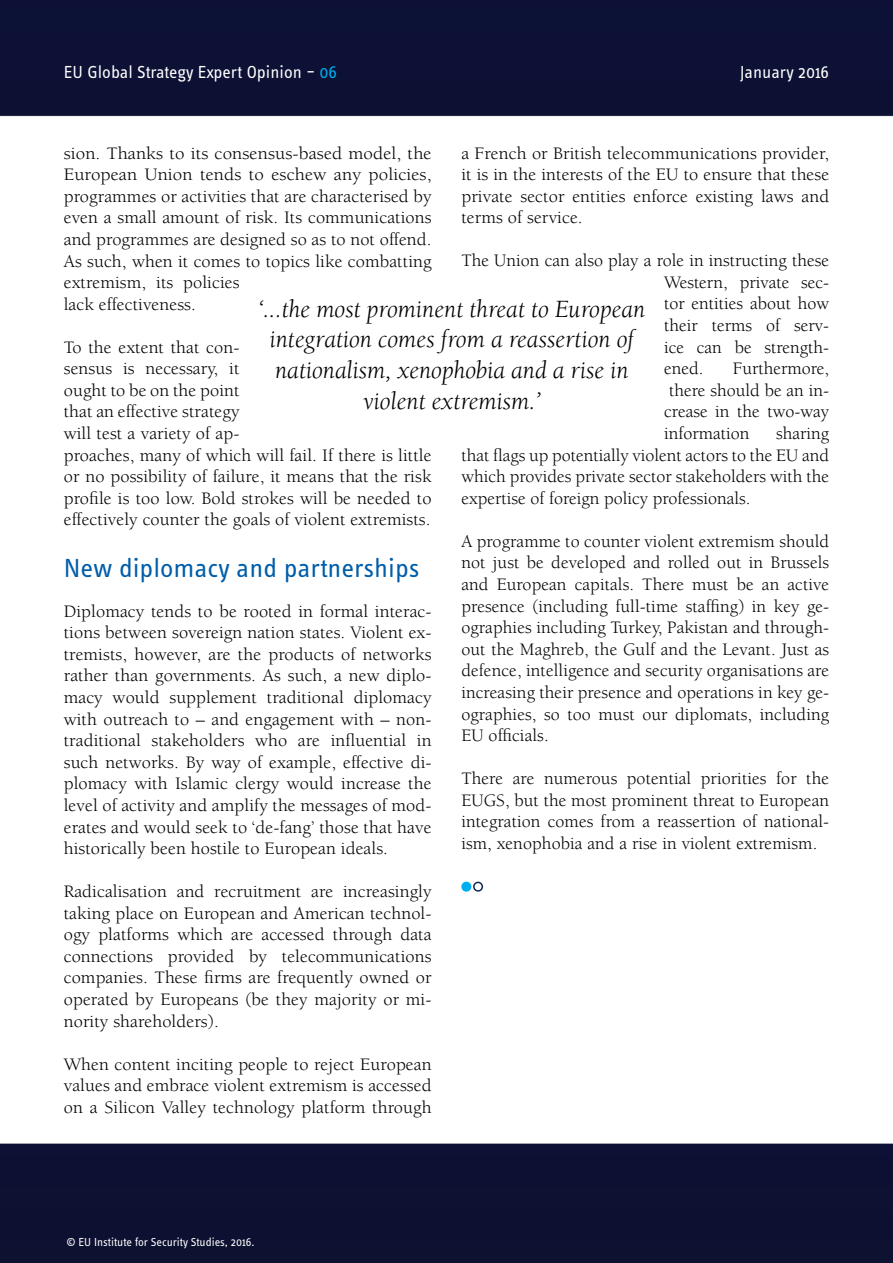
<style>
.page{position:relative;width:893px;height:1263px;background:#fff}
.page>*{position:absolute;margin:0;border:0;box-sizing:border-box;transform-origin:0 0}
.t1{font:27px "Info OT Text";color:#005daa}
.t2{font:italic 25.5px/30.6px "Berkeley Std";color:#000;text-align:center}
.t3{font:18px/21.6px "Berkeley Std";letter-spacing:.005em;color:#000;text-align:justify}
.t4{font:18px/21.6px "Berkeley Std";letter-spacing:.005em;color:#000;scale:1.05 1}
.t5{font:18px "Info OT Text";color:#fff}
.t6{font:12px "Info OT Text";color:#fff}
.s1{color:#00aeef}
</style>
<div class="page">
<img style="left:0;top:0;width:893px;height:1263px">
<div style="left:462px;top:882px;width:9px;height:9px;background:#00aeef;border-radius:50%"></div>
<div style="left:461px;top:882px;width:10px;height:10px;border:2px solid #00aeef;border-radius:50%"></div>
<div style="left:473px;top:882px;width:10px;height:10px;border:2px solid #13294f;border-radius:50%"></div>
<div style="left:252px;top:295px;width:400px;height:134px;background:#fff"></div>
<p class="t5" style="left:64px;top:61px;width:275px">EU Global Strategy Expert Opinion – <span class="s1">06</span></p>
<p class="t5" style="left:740px;top:61px;width:91px">January 2016</p>
<p class="t3" style="left:461px;top:142px;width:369px">a French or British telecommunications provider, it is in the interests of the EU to ensure that these private sector entities enforce existing laws and terms of service.</p>
<p class="t3" style="left:664px;top:250px;width:167px;text-indent:-203px">The Union can also play a role in instructing these Western, private sec&shy;tor entities about how their terms of serv&shy;ice can be strength&shy;ened.</p>
<p class="t4" style="left:64px;top:142px;width:352px">sion. Thanks to its consensus-based model, the European Union tends to eschew any policies, programmes or activities that are characterised by even a small amount of risk. Its communications and programmes are designed so as to not offend.<br>As such, when it comes to topics like combatting extremism, its policies<br>lack effectiveness.</p>
<p class="t3" style="left:64px;top:336px;width:369px;text-align:left">To the extent that con-<br>sensus is necessary, it<br>ought to be on the point<br>that an effective strategy<br>will test a variety of ap-<br>proaches, many of which will fail. If there is little or no possibility of failure, it means that the risk profile is too low. Bold strokes will be needed to effectively counter the goals of violent extremists.</p>
<h1 class="t1" style="left:64px;top:551px;width:357px">New diplomacy and partnerships</h1>
<p class="t3" style="left:64px;top:600px;width:369px">Diplomacy tends to be rooted in formal interac&shy;tions between sovereign nation states. Violent ex&shy;tremists, however, are the products of networks rather than governments. As such, a new diplo&shy;macy would supplement traditional diplomacy with outreach to – and engagement with – non&shy;traditional stakeholders who are influential in such networks. By way of example, effective di&shy;plomacy with Islamic clergy would increase the level of activity and amplify the messages of mod&shy;erates and would seek to ‘de-fang’ those that have historically been hostile to European ideals.</p>
<p class="t3" style="left:64px;top:881px;width:369px">Radicalisation and recruitment are increasingly taking place on European and American technol&shy;ogy platforms which are accessed through data connections provided by telecommunications companies. These firms are frequently owned or operated by Europeans (be they majority or mi&shy;nority shareholders).</p>
<p class="t3" style="left:64px;top:1053px;width:369px">When content inciting people to reject European values and embrace violent extremism is accessed on a Silicon Valley technology platform through</p>
<h2 class="t2" style="left:258px;top:294px;width:388px">‘...the most prominent threat to European integration comes from a reassertion of nationalism, xenophobia and a rise in violent extremism.’</h2>
<p class="t3" style="left:664px;top:358px;width:166px;text-indent:69px">Furthermore, there should be an in&shy;crease in the two-way information</p>
<p class="t3" style="left:461px;top:423px;width:369px;text-indent:315px">sharing that flags up potentially violent actors to the EU and which provides private sector stakeholders with the expertise of foreign policy professionals.</p>
<p class="t3" style="left:461px;top:530px;width:369px">A programme to counter violent extremism should not just be developed and rolled out in Brussels and European capitals. There must be an active presence (including full-time staffing) in key ge&shy;ographies including Turkey, Pakistan and through&shy;out the Maghreb, the Gulf and the Levant. Just as defence, intelligence and security organisations are increasing their presence and operations in key ge&shy;ographies, so too must our diplomats, including EU officials.</p>
<p class="t3" style="left:461px;top:768px;width:369px">There are numerous potential priorities for the EUGS, but the most prominent threat to European integration comes from a reassertion of national&shy;ism, xenophobia and a rise in violent extremism.</p>
<p class="t6" style="left:66px;top:1234px;width:190px">© EU Institute for Security Studies, 2016.</p>
</div>
